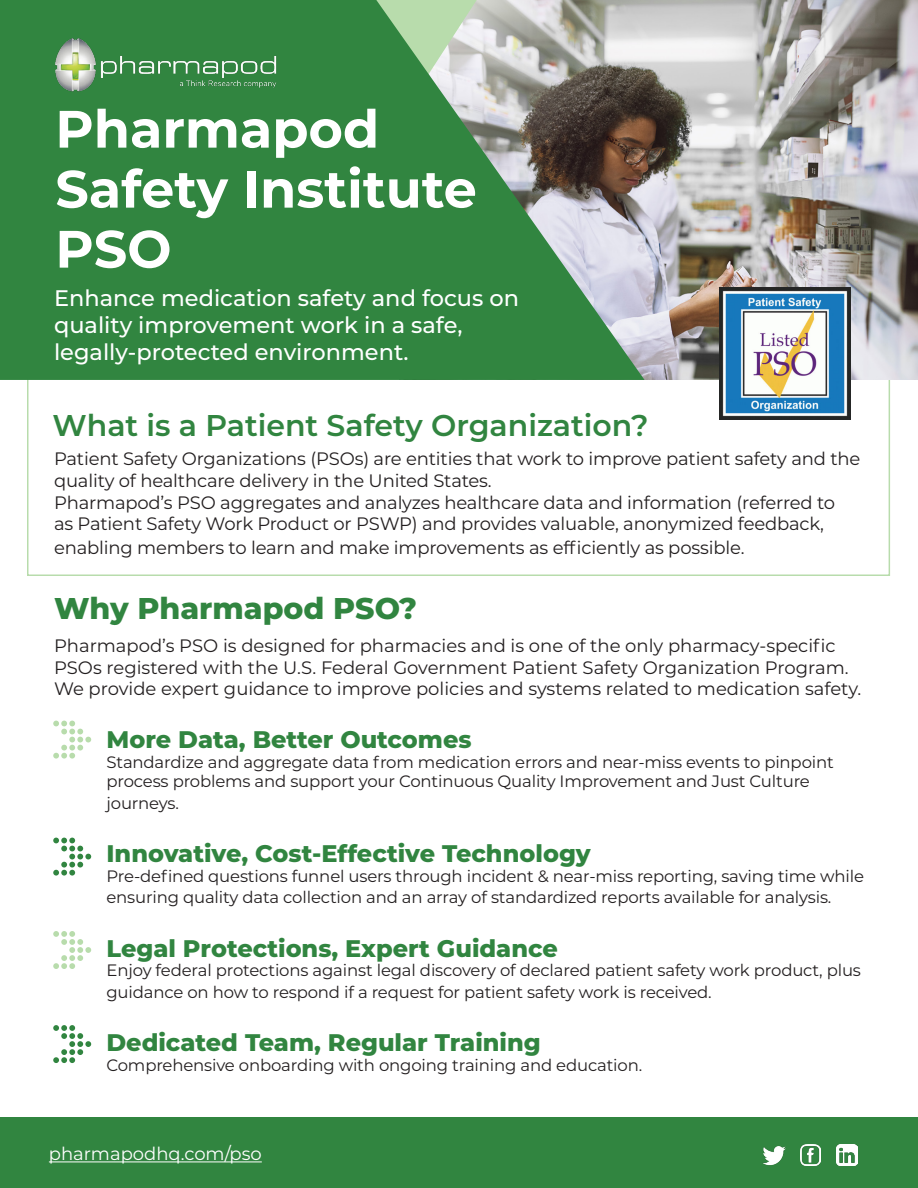
<style>
.page{position:relative;width:918px;height:1188px;background:#fff}
.page>*{position:absolute;margin:0;border:0;box-sizing:border-box;transform-origin:0 0}
.t1{font:700 52.5px/60px "Montserrat";color:#fff}
.t2{font:600 30px "Montserrat";color:#318540}
.t3{font:800 30px "Montserrat";color:#318540}
.t4{font:800 24px "Montserrat";color:#318540}
.t5{font:500 22.5px/27px "Montserrat";color:#fff}
.t6{font:18px/21.6px "Montserrat";letter-spacing:-.01em;color:#231f20}
.t7{font:18px "Montserrat";color:#fff}
.t8{font:16.5px/21.6px "Montserrat";letter-spacing:-.01em;color:#231f20}
</style>
<div class="page">
<div style="left:27px;top:362px;width:863px;height:214px;border:2px solid #b8dcac"></div>
<img style="left:645px;top:0;width:273px;height:380px">
<div style="left:0;top:1118px;width:918px;height:70px;background:#318540"></div>
<img style="left:763px;top:1146px;width:22px;height:20px">
<img style="left:800px;top:1145px;width:21px;height:20px">
<img style="left:836px;top:1144px;width:22px;height:22px">
<hr style="left:49px;top:1161px;width:213px;height:1px;background:#fff">
<svg style="left:53px;top:721px;width:38px;height:38px"></svg>
<svg style="left:53px;top:838px;width:38px;height:38px"></svg>
<svg style="left:0;top:0;width:645px;height:380px;background:#4a8b55"></svg>
<img style="left:55px;top:39px;width:230px;height:54px">
<svg style="left:53px;top:931px;width:38px;height:38px"></svg>
<img style="left:719px;top:288px;width:132px;height:131px">
<svg style="left:53px;top:1025px;width:38px;height:38px"></svg>
<h1 class="t1" style="left:55px;top:102px;width:423px">Pharmapod<br>Safety Institute<br>PSO</h1>
<p class="t5" style="left:54px;top:286px;width:467px">Enhance medication safety and focus on quality improvement work in a safe, legally-protected environment.</p>
<h2 class="t2" style="left:52px;top:413px;width:598px">What is a Patient Safety Organization?</h2>
<p class="t6" style="left:54px;top:449px;width:808px">Patient Safety Organizations (PSOs) are entities that work to improve patient safety and the quality of healthcare delivery in the United States.<br>Pharmapod’s PSO aggregates and analyzes healthcare data and information (referred to<br>as Patient Safety Work Product or PSWP) and provides valuable, anonymized feedback,</p>
<p class="t6" style="left:54px;top:537px;width:692px">enabling members to learn and make improvements as efficiently as possible.</p>
<h2 class="t3" style="left:54px;top:595px;width:365px">Why Pharmapod PSO?</h2>
<p class="t6" style="left:54px;top:635px;width:809px">Pharmapod’s PSO is designed for pharmacies and is one of the only pharmacy-specific<br>PSOs registered with the U.S. Federal Government Patient Safety Organization Program.<br>We provide expert guidance to improve policies and systems related to medication safety.</p>
<h3 class="t4" style="left:106px;top:728px;width:367px">More Data, Better Outcomes</h3>
<p class="t8" style="left:106px;top:752px;width:729px;line-height:19.8px">Standardize and aggregate data from medication errors and near-miss events to pinpoint process problems and support your Continuous Quality Improvement and Just Culture</p>
<p class="t8" style="left:106px;top:793px;width:74px">journeys.</p>
<h3 class="t4" style="left:106px;top:843px;width:486px">Innovative, Cost-Effective Technology</h3>
<p class="t8" style="left:106px;top:866px;width:759px">Pre-defined questions funnel users through incident &amp; near-miss reporting, saving time while ensuring quality data collection and an array of standardized reports available for analysis.</p>
<h3 class="t4" style="left:106px;top:937px;width:453px">Legal Protections, Expert Guidance</h3>
<p class="t8" style="left:106px;top:960px;width:756px">Enjoy federal protections against legal discovery of declared patient safety work product, plus guidance on how to respond if a request for patient safety work is received.</p>
<h3 class="t4" style="left:106px;top:1032px;width:436px">Dedicated Team, Regular Training</h3>
<p class="t8" style="left:106px;top:1055px;width:537px">Comprehensive onboarding with ongoing training and education.</p>
<p class="t7" style="left:49px;top:1145px;width:214px">pharmapodhq.com/pso</p>
</div>
